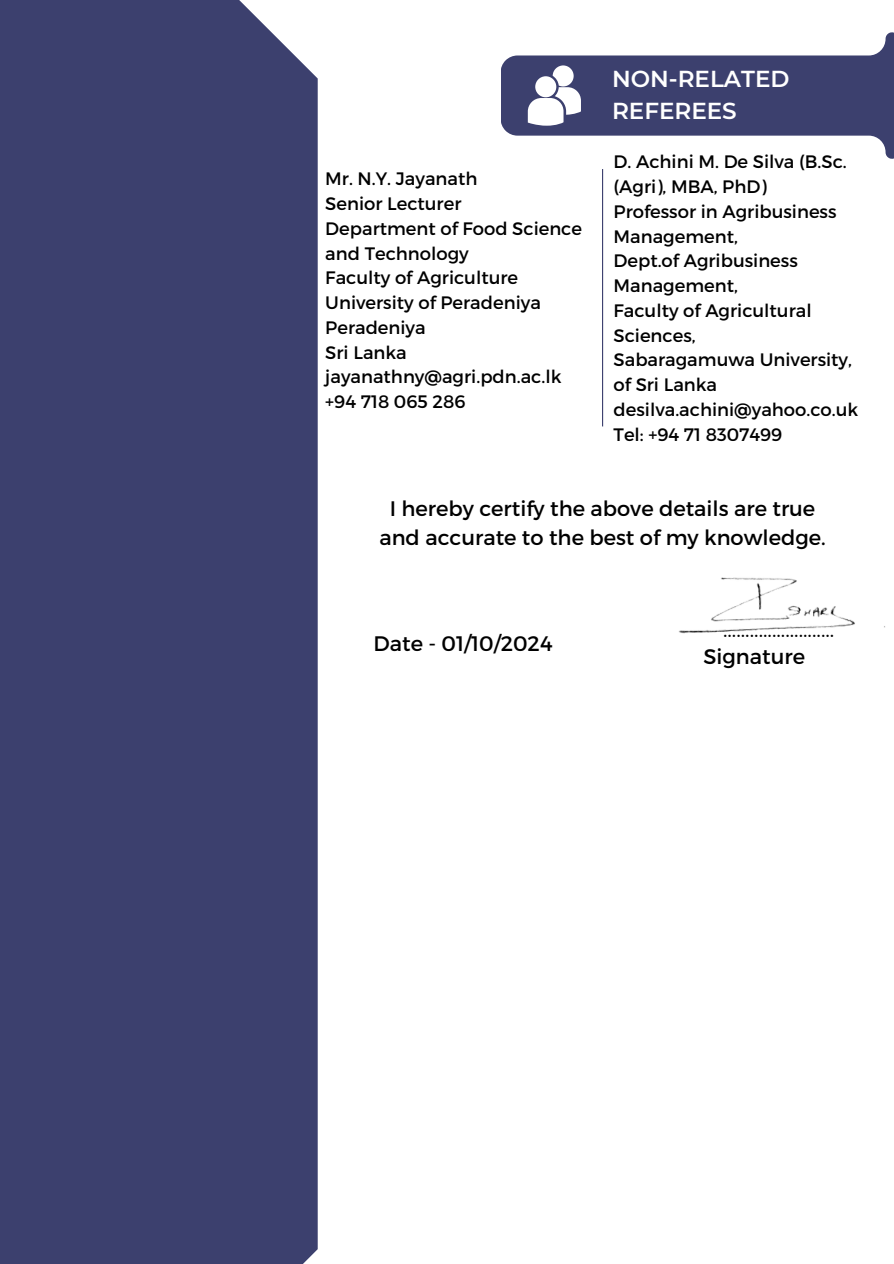
<style>
.page{position:relative;width:894px;height:1264px;background:#fff}
.page>*{position:absolute;margin:0;border:0;box-sizing:border-box;transform-origin:0 0}
.t1{font:600 23.1px/31.8px "Montserrat";color:#fff}
.t2{font:21px/29.2px "Montserrat";color:#000;text-align:center}
.t3{font:18px/24.8px "Montserrat";color:#000}
</style>
<div class="page">
<div style="left:0;top:0;width:317px;height:1263px;background:#3c406e"></div>
<hr style="left:602px;top:169px;width:1px;height:257px;background:#3c406e">
<svg style="left:501px;top:32px;width:392px;height:127px;fill:#3c406e"></svg>
<svg style="left:527px;top:65px;width:53px;height:61px"></svg>
<img style="left:679px;top:577px;width:206px;height:57px">
<p class="t3" style="left:325px;top:165px;width:154px">Mr. N.Y. Jayanath</p>
<p class="t3" style="left:325px;top:190px;width:138px">Senior Lecturer</p>
<p class="t3" style="left:325px;top:215px;width:258px">Department of Food Science and Technology</p>
<p class="t3" style="left:325px;top:264px;width:194px">Faculty of Agriculture</p>
<p class="t3" style="left:325px;top:289px;width:217px">University of Peradeniya</p>
<p class="t3" style="left:325px;top:314px;width:102px">Peradeniya</p>
<p class="t3" style="left:325px;top:339px;width:83px">Sri Lanka</p>
<p class="t3" style="left:325px;top:363px;width:237px">jayanathny@agri.pdn.ac.lk</p>
<p class="t3" style="left:325px;top:388px;width:142px">+94 718 065 286</p>
<p class="t1" style="left:611px;top:63px;width:179px">NON-RELATED<br>REFEREES</p>
<p class="t3" style="left:613px;top:148px;width:235px">D. Achini M. De Silva (B.Sc. (Agri), MBA, PhD)</p>
<p class="t3" style="left:613px;top:198px;width:224px">Professor in Agribusiness<br>Management,</p>
<p class="t3" style="left:613px;top:247px;width:186px">Dept.of Agribusiness<br>Management,</p>
<p class="t3" style="left:613px;top:297px;width:199px">Faculty of Agricultural<br>Sciences,</p>
<p class="t3" style="left:613px;top:346px;width:240px">Sabaragamuwa University,</p>
<p class="t3" style="left:613px;top:371px;width:105px">of Sri Lanka</p>
<h2 class="t3" style="left:613px;top:396px;width:246px">desilva.achini@yahoo.co.uk</h2>
<h2 class="t3" style="left:613px;top:421px;width:170px">Tel: +94 71 8307499</h2>
<p class="t2" style="left:379px;top:492px;width:447px">I hereby certify the above details are true and accurate to the best of my knowledge.</p>
<p class="t2" style="left:373px;top:628px;width:180px">Date - 01/10/2024</p>
<p class="t2" style="left:722px;top:615px;width:113px">.........................</p>
<p class="t2" style="left:703px;top:640px;width:103px">Signature</p>
</div>
